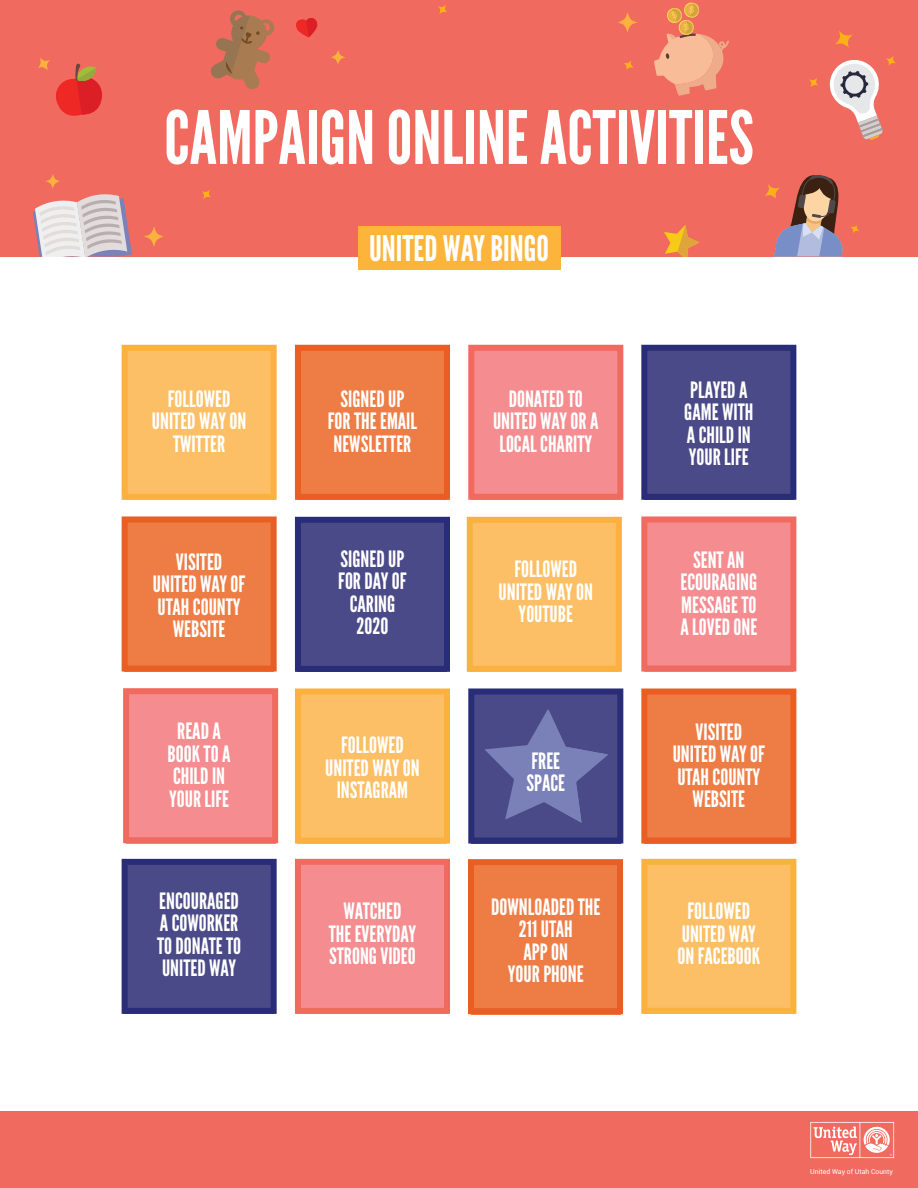
<style>
.page{position:relative;width:918px;height:1188px;background:#fff}
.page>*{position:absolute;margin:0;border:0;box-sizing:border-box;transform-origin:0 0}
.t1{font:73.35px "League Gothic";color:#fff}
.t2{font:35.25px "League Gothic";color:#fff}
.t3{font:22.5px/22.5px "League Gothic";color:#fff;text-align:center}
.t4{font:6.9px "Roboto";color:#fff}
</style>
<div class="page">
<div style="left:644px;top:865px;width:149px;height:149px;background:#fdbf65"></div>
<div style="left:641px;top:859px;width:155px;height:155px;border:6px solid #fbb13d"></div>
<div style="left:471px;top:865px;width:149px;height:149px;background:#ee7d45"></div>
<div style="left:468px;top:859px;width:155px;height:155px;border:6px solid #ea5d23"></div>
<div style="left:298px;top:865px;width:149px;height:149px;background:#f48c90"></div>
<div style="left:295px;top:859px;width:155px;height:155px;border:6px solid #f16a5f"></div>
<div style="left:125px;top:865px;width:149px;height:149px;background:#4b4a88"></div>
<div style="left:122px;top:859px;width:155px;height:155px;border:6px solid #292c76"></div>
<div style="left:644px;top:695px;width:149px;height:149px;background:#ee7d45"></div>
<div style="left:641px;top:689px;width:155px;height:155px;border:6px solid #ea5d23"></div>
<div style="left:471px;top:694px;width:149px;height:150px;background:#4b4a88"></div>
<div style="left:468px;top:688px;width:155px;height:156px;border:6px solid #292c76"></div>
<div style="left:298px;top:695px;width:149px;height:149px;background:#fdbf65"></div>
<div style="left:295px;top:689px;width:155px;height:155px;border:6px solid #fbb13d"></div>
<div style="left:126px;top:694px;width:149px;height:149px;background:#f48c90"></div>
<div style="left:123px;top:688px;width:155px;height:155px;border:6px solid #f16a5f"></div>
<div style="left:644px;top:522px;width:149px;height:150px;background:#f48c90"></div>
<div style="left:641px;top:516px;width:155px;height:156px;border:6px solid #f16a5f"></div>
<div style="left:470px;top:523px;width:149px;height:149px;background:#fdbf65"></div>
<div style="left:467px;top:517px;width:155px;height:155px;border:6px solid #fbb13d"></div>
<div style="left:298px;top:523px;width:149px;height:149px;background:#4b4a88"></div>
<div style="left:295px;top:517px;width:155px;height:155px;border:6px solid #292c76"></div>
<div style="left:125px;top:522px;width:149px;height:150px;background:#ee7d45"></div>
<div style="left:122px;top:516px;width:155px;height:156px;border:6px solid #ea5d23"></div>
<div style="left:125px;top:351px;width:149px;height:149px;background:#fdbf65"></div>
<div style="left:298px;top:351px;width:149px;height:149px;background:#ee7d45"></div>
<div style="left:471px;top:351px;width:149px;height:149px;background:#f48c90"></div>
<div style="left:644px;top:351px;width:149px;height:149px;background:#4b4a88"></div>
<div style="left:0;top:0;width:918px;height:256px;background:#f06a5f"></div>
<svg style="left:664px;top:225px;width:35px;height:31px"></svg>
<svg style="left:144px;top:227px;width:19px;height:19px"></svg>
<svg style="left:296px;top:18px;width:22px;height:19px"></svg>
<svg style="left:829px;top:56px;width:67px;height:84px"></svg>
<svg style="left:809px;top:78px;width:9px;height:9px"></svg>
<svg style="left:835px;top:31px;width:18px;height:17px"></svg>
<svg style="left:211px;top:10px;width:64px;height:79px"></svg>
<svg style="left:851px;top:225px;width:8px;height:8px"></svg>
<svg style="left:765px;top:175px;width:78px;height:81px"></svg>
<svg style="left:654px;top:2px;width:75px;height:94px"></svg>
<svg style="left:33px;top:174px;width:99px;height:83px"></svg>
<svg style="left:331px;top:50px;width:14px;height:14px"></svg>
<svg style="left:618px;top:12px;width:20px;height:20px"></svg>
<svg style="left:38px;top:58px;width:64px;height:58px"></svg>
<svg style="left:624px;top:61px;width:10px;height:9px"></svg>
<svg style="left:438px;top:5px;width:9px;height:9px"></svg>
<svg style="left:202px;top:190px;width:9px;height:9px"></svg>
<div style="left:0;top:1111px;width:918px;height:77px;background:#f16a5f"></div>
<svg style="left:810px;top:1122px;width:84px;height:36px"></svg>
<div style="left:122px;top:345px;width:155px;height:155px;border:6px solid #fbb13d"></div>
<div style="left:295px;top:345px;width:155px;height:155px;border:6px solid #ea5d23"></div>
<div style="left:468px;top:345px;width:155px;height:155px;border:6px solid #f16a5f"></div>
<div style="left:641px;top:345px;width:155px;height:155px;border:6px solid #292c76"></div>
<svg style="left:485px;top:709px;width:123px;height:114px"></svg>
<div style="left:358px;top:226px;width:202px;height:44px;background:#fcb43b"></div>
<h1 class="t1" style="left:164px;top:94px;width:591px">CAMPAIGN ONLINE ACTIVITIES</h1>
<p class="t3" style="left:152px;top:388px;width:96px">FOLLOWED<br>UNITED WAY ON<br>TWITTER</p>
<p class="t3" style="left:153px;top:550px;width:94px">VISITED<br>UNITED WAY OF<br>UTAH COUNTY<br>WEBSITE</p>
<p class="t3" style="left:168px;top:720px;width:64px">READ A<br>BOOK TO A<br>CHILD IN<br>YOUR LIFE</p>
<p class="t3" style="left:157px;top:890px;width:86px;text-align:left">ENCOURAGED<br>A COWORKER<br>TO DONATE TO<br>UNITED WAY</p>
<h2 class="t2" style="left:369px;top:227px;width:181px">UNITED WAY BINGO</h2>
<p class="t3" style="left:328px;top:388px;width:91px">SIGNED UP<br>FOR THE EMAIL<br>NEWSLETTER</p>
<p class="t3" style="left:338px;top:547px;width:70px">SIGNED UP<br>FOR DAY OF<br>CARING<br>2020</p>
<p class="t3" style="left:325px;top:734px;width:96px">FOLLOWED<br>UNITED WAY ON<br>INSTAGRAM</p>
<p class="t3" style="left:329px;top:900px;width:89px">WATCHED<br>THE EVERYDAY<br>STRONG VIDEO</p>
<p class="t3" style="left:493px;top:388px;width:107px">DONATED TO<br>UNITED WAY OR A<br>LOCAL CHARITY</p>
<p class="t3" style="left:499px;top:558px;width:96px">FOLLOWED<br>UNITED WAY ON<br>YOUTUBE</p>
<p class="t3" style="left:526px;top:749px;width:40px;text-align:left">FREE<br>SPACE</p>
<p class="t3" style="left:491px;top:896px;width:111px">DOWNLOADED THE<br>211 UTAH<br>APP ON<br>YOUR PHONE</p>
<p class="t3" style="left:684px;top:379px;width:71px;text-align:left">PLAYED A<br>GAME WITH<br>A CHILD IN<br>YOUR LIFE</p>
<p class="t3" style="left:680px;top:549px;width:78px">SENT AN<br>ECOURAGING<br>MESSAGE TO<br>A LOVED ONE</p>
<p class="t3" style="left:673px;top:721px;width:94px">VISITED<br>UNITED WAY OF<br>UTAH COUNTY<br>WEBSITE</p>
<p class="t3" style="left:677px;top:900px;width:84px">FOLLOWED<br>UNITED WAY<br>ON FACEBOOK</p>
<p class="t4" style="left:810px;top:1166px;width:84px">United Way of Utah County</p>
</div>
